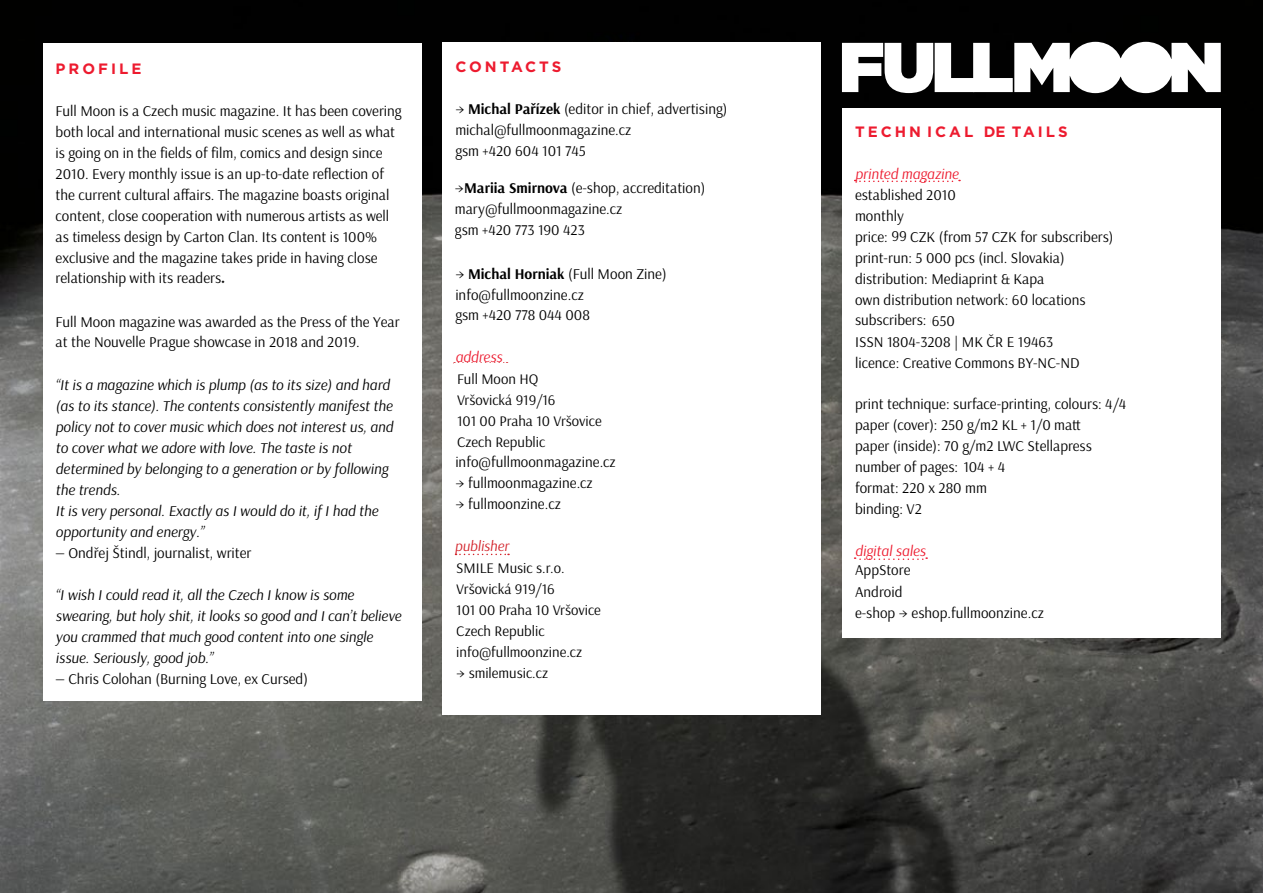
<style>
.page{position:relative;width:1263px;height:893px;background:#fff}
.page>*{position:absolute;margin:0;border:0;box-sizing:border-box;transform-origin:0 0}
.t1{font:15px/21px "Arsenal";color:#000}
.t2{font:italic 15px/21px "Arsenal";color:#000}
.t3{font:italic 15px "Arsenal";color:#ed1b2f}
.t4{font:700 15px "Gothaj";letter-spacing:.2em;color:#ed1b2f}
.t5{font:14.7px/21px "Arsenal";color:#000}
.t6{font:italic 14.7px "Arsenal";color:#d3222a}
.s1{font-family:"Raanana";font-weight:700}
.s2{font-weight:700}
</style>
<div class="page">
<img style="left:0;top:0;width:1263px;height:893px">
<div style="left:43px;top:43px;width:378px;height:657px;background:#fff"></div>
<div style="left:842px;top:109px;width:379px;height:529px;background:#fff"></div>
<div style="left:443px;top:43px;width:378px;height:672px;background:#fff"></div>
<svg style="left:842px;top:42px;width:379px;height:51px"></svg>
<svg style="left:855px;top:180px;width:105px;height:2px"></svg>
<svg style="left:854px;top:557px;width:73px;height:3px"></svg>
<svg style="left:454px;top:362px;width:53px;height:1px"></svg>
<svg style="left:455px;top:553px;width:55px;height:2px"></svg>
<p class="t4" style="left:56px;top:59px;width:87px">PROFILE</p>
<p class="t1" style="left:56px;top:100px;width:348px">Full Moon is a Czech music magazine. It has been covering both local and international music scenes as well as what is going on in the fields of film, comics and design since 2010. Every monthly issue is an up-to-date reflection of the current cultural affairs. The magazine boasts original content, close cooperation with numerous artists as well as timeless design by Carton Clan. Its content is 100% exclusive and the magazine takes pride in having close relationship with its readers<span class="s1">.</span></p>
<p class="t1" style="left:56px;top:311px;width:346px;line-height:20.1px">Full Moon magazine was awarded as the Press of the Year at the Nouvelle Prague showcase in 2018 and 2019.</p>
<p class="t2" style="left:56px;top:374px;width:339px">“It is a magazine which is plump (as to its size) and hard (as to its stance). The contents consistently manifest the policy not to cover music which does not interest us, and to cover what we adore with love. The taste is not determined by belonging to a generation or by following the trends.<br>It is very personal. Exactly as I would do it, if I had the opportunity and energy.”</p>
<p class="t1" style="left:56px;top:542px;width:197px">— Ondřej Štindl, journalist, writer</p>
<p class="t2" style="left:56px;top:584px;width:347px">“I wish I could read it, all the Czech I know is some swearing, but holy shit, it looks so good and I can’t believe you crammed that much good content into one single issue. Seriously, good job.”</p>
<p class="t1" style="left:56px;top:668px;width:254px">— Chris Colohan (Burning Love, ex Cursed)</p>
<p class="t4" style="left:455px;top:57px;width:108px">CONTACTS</p>
<p class="t1" style="left:455px;top:99px;width:274px">→ <span class="s2">Michal Pařízek</span> (editor in chief, advertising) michal@fullmoonmagazine.cz<br>gsm +420 604 101 745</p>
<p class="t1" style="left:455px;top:181px;width:189px">→ <span class="s2">Maria Pyatkina</span> (production) maria@fullmoonmagazine.cz gsm +420 776 759 961</p>
<p class="t1" style="left:455px;top:263px;width:213px">→ <span class="s2">Michal Horniak</span> (Full Moon Zine) info@fullmoonzine.cz<br>gsm +420 778 044 008</p>
<p class="t3" style="left:455px;top:347px;width:48px">address</p>
<p class="t1" style="left:455px;top:367px;width:162px">Full Moon HQ<br>Vršovická 919/16<br>101 00 Praha 10 Vršovice<br>Czech Republic info@fullmoonmagazine.cz</p>
<p class="t1" style="left:455px;top:472px;width:139px">→ fullmoonmagazine.cz</p>
<p class="t1" style="left:455px;top:493px;width:107px">→ fullmoonzine.cz</p>
<p class="t3" style="left:455px;top:536px;width:57px">publisher</p>
<p class="t1" style="left:455px;top:556px;width:149px">SMILE Music s.r.o.<br>Vršovická 919/16<br>101 00 Praha 10 Vršovice<br>Czech Republic info@kyeo.net</p>
<p class="t1" style="left:455px;top:661px;width:95px">→ smilemusic.cz</p>
<p class="t1" style="left:455px;top:177px;width:252px">→<span class="s2">Mariia Smirnova</span> (e-shop, accreditation) mary@fullmoonmagazine.cz<br>gsm +420 773 190 423</p>
<p class="t5" style="left:457px;top:369px;width:146px">Full Moon HQ<br>Vršovická 919/16<br>101 00 Praha 10 Vršovice<br>Czech Republic</p>
<p class="t6" style="left:455px;top:537px;width:56px">publisher</p>
<p class="t5" style="left:456px;top:557px;width:146px">SMILE Music s.r.o.<br>Vršovická 919/16<br>101 00 Praha 10 Vršovice<br>Czech Republic info@fullmoonzine.cz</p>
<p class="t5" style="left:456px;top:662px;width:93px">→ smilemusic.cz</p>
<p class="t4" style="left:855px;top:122px;width:214px">TECHN ICAL DE TAILS</p>
<p class="t3" style="left:855px;top:165px;width:105px">printed magazine</p>
<p class="t1" style="left:855px;top:184px;width:260px">established 2010<br>monthly<br>price: 8 CZK (from 57 CZK for subscribers) print-run: 5 000 pcs (incl. Slovakia) distribution: Mediaprint &amp; Kapa<br>own distribution network: 60 locations subscribers: 0<br>ISSN 1804-3208 | MK ČR E 19463<br>licence: Creative Commons BY-NC-ND</p>
<p class="t1" style="left:855px;top:394px;width:273px">print technique: surface-printing, colours: 4/4 paper (cover): 250 g/m2 KL + 1/0 matt<br>paper (inside): 70 g/m2 LWC Stellapress number of pages: 96 + 4<br>format: 220 x 280 mm<br>binding: V2</p>
<p class="t3" style="left:855px;top:542px;width:72px">digital sales</p>
<p class="t1" style="left:855px;top:559px;width:190px;line-height:21.5px">AppStore<br>Android<br>e-shop → eshop.fullmoonzine.cz</p>
<p class="t1" style="left:891px;top:226px;width:17px">99</p>
<p class="t1" style="left:932px;top:310px;width:25px">650</p>
<p class="t1" style="left:963px;top:457px;width:43px">104 + 4</p>
</div>
